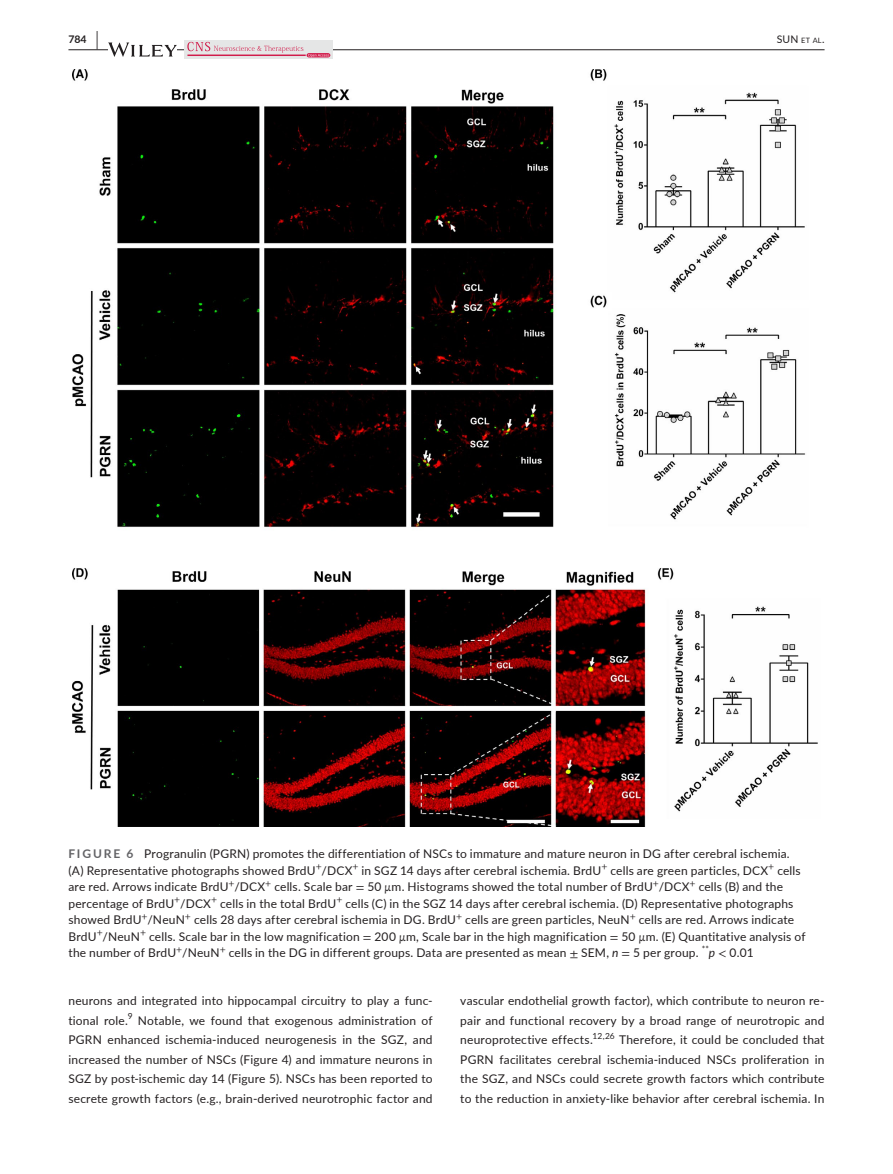
<style>
.page{position:relative;width:893px;height:1174px;background:#fff}
.page>*{position:absolute;margin:0;border:0;box-sizing:border-box;transform-origin:0 0}
.t1{font:12px/19.5px "Lato";letter-spacing:.015em;color:#231f20;text-align:justify}
.t2{font:10.5px "Lato";color:#231f20}
.t3{font:700 10.5px "Lato";color:#231f20}
.t4{font:8.4px "STIX Two Text";color:#231f20}
.t5{font:8.4px "Lato";color:#231f20}
.s1{font-size:19.5px}
.s2{font-size:7.35px}
.s3{font-weight:700;color:#636366}
.s4{font-family:"STIX Two Text"}
.s5{font-style:italic}
</style>
<div class="page">
<hr style="left:68px;top:49px;width:756px;height:1px;background:#231f20">
<svg style="left:108px;top:42px;width:69px;height:15px"></svg>
<div style="left:185px;top:40px;width:148px;height:19px;background:#e5e6e6"></div>
<hr style="left:307px;top:53px;width:23px;height:4px;background:#d32955;border-radius:2px">
<svg style="left:187px;top:42px;width:142px;height:15px"></svg>
<img style="left:72px;top:69px;width:746px;height:757px">
<p class="t3" style="left:68px;top:31px;width:31px">784 <span class="s1">|</span></p>
<p class="t2" style="left:777px;top:31px;width:49px">SUN <span class="s2">et al</span>.</p>
<p class="t1" style="left:68px;top:845px;width:723px;line-height:16.5px"><span class="s3">FIGURE 6</span> Progranulin (PGRN) promotes the differentiation of NSCs to immature and mature neuron in DG after cerebral ischemia. (A) Representative photographs showed BrdU</p>
<p class="t4" style="left:316px;top:860px;width:8px">+</p>
<p class="t1" style="left:322px;top:860px;width:32px">/DCX</p>
<p class="t4" style="left:352px;top:860px;width:8px">+</p>
<p class="t1" style="left:361px;top:860px;width:241px">in SGZ 14 days after cerebral ischemia. BrdU</p>
<p class="t4" style="left:601px;top:860px;width:8px">+</p>
<p class="t1" style="left:610px;top:860px;width:159px">cells are green particles, DCX</p>
<p class="t4" style="left:768px;top:860px;width:8px">+</p>
<p class="t1" style="left:777px;top:860px;width:25px">cells</p>
<p class="t1" style="left:68px;top:876px;width:162px">are red. Arrows indicate BrdU</p>
<p class="t4" style="left:229px;top:877px;width:8px">+</p>
<p class="t1" style="left:235px;top:876px;width:32px">/DCX</p>
<p class="t4" style="left:265px;top:877px;width:8px">+</p>
<p class="t1" style="left:274px;top:876px;width:380px">cells. Scale bar <span class="s4">=</span> 50 <span class="s4">µ</span>m. Histograms showed the total number of BrdU</p>
<p class="t4" style="left:653px;top:877px;width:8px">+</p>
<p class="t1" style="left:659px;top:876px;width:32px">/DCX</p>
<p class="t4" style="left:689px;top:877px;width:8px">+</p>
<p class="t1" style="left:699px;top:876px;width:86px">cells (B) and the</p>
<p class="t1" style="left:68px;top:893px;width:107px">percentage of BrdU</p>
<p class="t4" style="left:174px;top:893px;width:8px">+</p>
<p class="t1" style="left:180px;top:893px;width:32px">/DCX</p>
<p class="t4" style="left:211px;top:893px;width:8px">+</p>
<p class="t1" style="left:220px;top:893px;width:118px">cells in the total BrdU</p>
<p class="t4" style="left:336px;top:893px;width:8px">+</p>
<p class="t1" style="left:345px;top:893px;width:449px">cells (C) in the SGZ 14 days after cerebral ischemia. (D) Representative photographs</p>
<p class="t1" style="left:68px;top:909px;width:75px">showed BrdU</p>
<p class="t4" style="left:142px;top:910px;width:8px">+</p>
<p class="t1" style="left:148px;top:909px;width:39px">/NeuN</p>
<p class="t4" style="left:185px;top:910px;width:8px">+</p>
<p class="t1" style="left:194px;top:909px;width:263px">cells 28 days after cerebral ischemia in DG. BrdU</p>
<p class="t4" style="left:456px;top:910px;width:8px">+</p>
<p class="t1" style="left:465px;top:909px;width:166px">cells are green particles, NeuN</p>
<p class="t4" style="left:630px;top:910px;width:8px">+</p>
<p class="t1" style="left:639px;top:909px;width:157px">cells are red. Arrows indicate</p>
<p class="t1" style="left:68px;top:926px;width:30px">BrdU</p>
<p class="t4" style="left:97px;top:926px;width:8px">+</p>
<p class="t1" style="left:103px;top:926px;width:39px">/NeuN</p>
<p class="t4" style="left:140px;top:926px;width:8px">+</p>
<p class="t1" style="left:68px;top:927px;width:739px;line-height:16.5px;text-indent:81px">cells. Scale bar in the low magnification <span class="s4">=</span> 200 <span class="s4">µ</span>m, Scale bar in the high magnification <span class="s4">=</span> 50 <span class="s4">µ</span>m. (E) Quantitative analysis of the number of BrdU</p>
<p class="t5" style="left:702px;top:942px;width:9px">**</p>
<p class="t4" style="left:176px;top:943px;width:8px">+</p>
<p class="t1" style="left:182px;top:942px;width:39px">/NeuN</p>
<p class="t4" style="left:220px;top:943px;width:8px">+</p>
<p class="t1" style="left:229px;top:942px;width:471px">cells in the DG in different groups. Data are presented as mean <span class="s4">±</span> SEM, <span class="s5">n</span> <span class="s4">=</span> 5 per group.</p>
<p class="t1" style="left:709px;top:942px;width:47px"><span class="s5">p</span> <span class="s4">&lt;</span> 0.01</p>
<p class="t1" style="left:68px;top:990px;width:366px">neurons and integrated into hippocampal circuitry to play a func&shy;tional role.<sup>9</sup> Notable, we found that exogenous administration of PGRN enhanced ischemia-induced neurogenesis in the SGZ, and increased the number of NSCs (Figure 4) and immature neurons in SGZ by post-ischemic day 14 (Figure 5). NSCs has been reported to secrete growth factors (e.g., brain-derived neurotrophic factor and</p>
<p class="t1" style="left:460px;top:990px;width:366px">vascular endothelial growth factor), which contribute to neuron re&shy;pair and functional recovery by a broad range of neurotropic and neuroprotective effects.<sup>12,26</sup> Therefore, it could be concluded that PGRN facilitates cerebral ischemia-induced NSCs proliferation in the SGZ, and NSCs could secrete growth factors which contribute to the reduction in anxiety-like behavior after cerebral ischemia. In</p>
</div>
